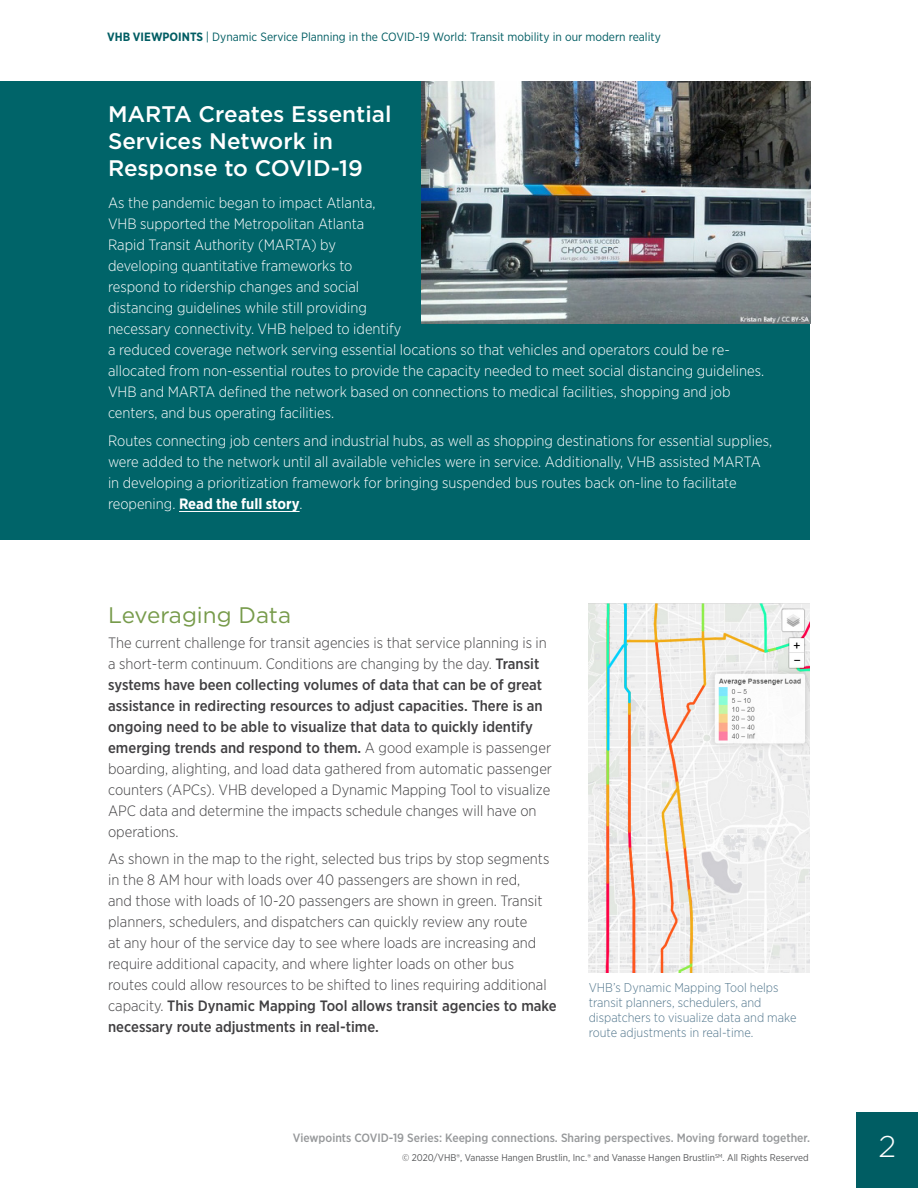
<style>
.page{position:relative;width:918px;height:1188px;background:#fff}
.page>*{position:absolute;margin:0;border:0;box-sizing:border-box;transform-origin:0 0}
.t1{font:300 30px "Gotham";color:#fff}
.t2{font:500 22.5px/27px "Gotham";color:#fff}
.t3{font:22.5px "Gotham";color:#779b4b}
.t4{font:300 15px/21px "Gotham Narrow";color:#414042}
.t5{font:300 15px/21px "Gotham Narrow";color:#fff}
.t6{font:300 12.75px/15px "Gotham Narrow";color:#54788e}
.t7{font:12px "Gotham Narrow";color:#005d63}
.t8{font:500 12px "Gotham Narrow";color:#96989a}
.t9{font:9.75px "Gotham Narrow";color:#58595b}
.s1{font-weight:700}
.s2{font-weight:500}
</style>
<div class="page">
<div style="left:856px;top:1112px;width:62px;height:76px;background:#005d63"></div>
<div style="left:0;top:81px;width:810px;height:459px;background:#006469"></div>
<img style="left:588px;top:604px;width:222px;height:369px">
<img style="left:422px;top:81px;width:388px;height:243px">
<hr style="left:179px;top:511px;width:121px;height:1px;background:#fff">
<p class="t7" style="left:107px;top:29px;width:555px"><span class="s1">VHB VIEWPOINTS</span> | Dynamic Service Planning in the COVID-19 World: Transit mobility in our modern reality</p>
<h2 class="t2" style="left:108px;top:101px;width:285px">MARTA Creates Essential<br>Services Network in<br>Response to COVID-19</h2>
<p class="t5" style="left:108px;top:192px;width:658px">As the pandemic began to impact Atlanta,<br>VHB supported the Metropolitan Atlanta<br>Rapid Transit Authority (MARTA) by<br>developing quantitative frameworks to<br>respond to ridership changes and social<br>distancing guidelines while still providing<br>necessary connectivity. VHB helped to identify<br>a reduced coverage network serving essential locations so that vehicles and operators could be re&shy;allocated from non-essential routes to provide the capacity needed to meet social distancing guidelines.<br>VHB and MARTA defined the network based on connections to medical facilities, shopping and job centers, and bus operating facilities.</p>
<p class="t5" style="left:108px;top:430px;width:666px">Routes connecting job centers and industrial hubs, as well as shopping destinations for essential supplies, were added to the network until all available vehicles were in service. Additionally, VHB assisted MARTA in developing a prioritization framework for bringing suspended bus routes back on-line to facilitate reopening. <span class="s1">Read the full story</span>.</p>
<h2 class="t3" style="left:108px;top:601px;width:184px">Leveraging Data</h2>
<p class="t4" style="left:108px;top:632px;width:445px">The current challenge for transit agencies is that service planning is in a short-term continuum. Conditions are changing by the day. <span class="s2">Transit systems have been collecting volumes of data that can be of great assistance in redirecting resources to adjust capacities. There is an ongoing need to be able to visualize that data to quickly identify emerging trends and respond to them.</span> A good example is passenger boarding, alighting, and load data gathered from automatic passenger counters (APCs). VHB developed a Dynamic Mapping Tool to visualize APC data and determine the impacts schedule changes will have on operations.</p>
<p class="t4" style="left:108px;top:848px;width:450px">As shown in the map to the right, selected bus trips by stop segments in the 8 AM hour with loads over 40 passengers are shown in red,<br>and those with loads of 10-20 passengers are shown in green. Transit planners, schedulers, and dispatchers can quickly review any route<br>at any hour of the service day to see where loads are increasing and require additional capacity, and where lighter loads on other bus routes could allow resources to be shifted to lines requiring additional capacity. <span class="s2">This Dynamic Mapping Tool allows transit agencies to make necessary route adjustments in real-time.</span></p>
<p class="t6" style="left:589px;top:980px;width:209px">VHB’s Dynamic Mapping Tool helps transit planners, schedulers, and dispatchers to visualize data and make route adjustments in real-time.</p>
<p class="t8" style="left:293px;top:1130px;width:519px">Viewpoints COVID-19 Series: Keeping connections. Sharing perspectives. Moving forward together.</p>
<p class="t9" style="left:402px;top:1152px;width:408px">© 2020/VHB®, Vanasse Hangen Brustlin, Inc.® and Vanasse Hangen Brustlin<sup>SM</sup>. All Rights Reserved</p>
<h1 class="t1" style="left:878px;top:1127px;width:19px">2</h1>
</div>
